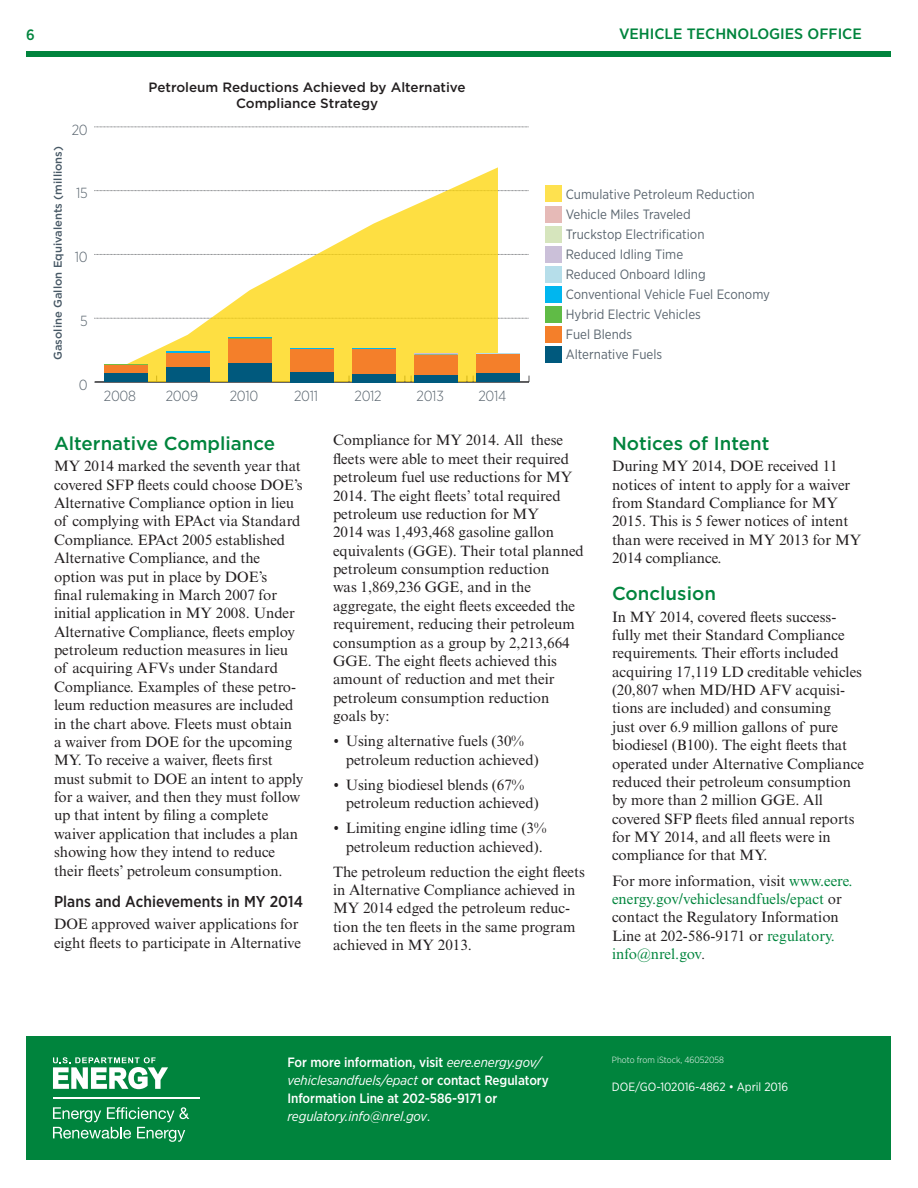
<style>
.page{position:relative;width:918px;height:1188px;background:#fff}
.page>*{position:absolute;margin:0;border:0;box-sizing:border-box;transform-origin:0 0}
.subhead_1{font:500 18.75px "Gotham";color:#00843d}
.subhead_2{font:500 15.75px "Gotham Narrow";letter-spacing:.005em;color:#231f20}
.body_text{font:15px/18.3px "Times New Roman MT Std";color:#231f20}
.t1{font:500 15px "Gotham Narrow";color:#00843d;scale:1.1 1}
.t2{font:500 15px "Gotham Narrow";color:#00843d}
.t3{font:300 14.7px "Gotham Narrow";letter-spacing:-.02em;color:#5b6670}
.t4{font:13.5px/20px "Gotham Narrow";color:#5b6670}
.t5{font:500 13.5px/18px "Gotham Narrow";letter-spacing:-.005em;color:#fff}
.t6{font:500 13.5px/16.2px "Gotham";color:#231f20;text-align:center}
.t7{font:12px "Gotham Narrow";letter-spacing:-.005em;color:#fff}
.t8{font:500 11.25px "Gotham";color:#475865}
.photo_credit{font:300 9px "Gotham Narrow";color:#fff}
.s1{font-family:"Gotham Narrow";font-weight:500;font-size:14.25px}
.s2{color:#00853d}
.s3{font-style:italic}
.s4{font-weight:400;font-style:italic}
.s5{font-weight:400}
</style>
<div class="page">
<hr style="left:95px;top:381px;width:434px;height:2px;background:#231f20">
<svg style="left:95px;top:318px;width:434px;height:1px"></svg>
<svg style="left:95px;top:254px;width:434px;height:1px"></svg>
<svg style="left:95px;top:190px;width:434px;height:1px"></svg>
<svg style="left:95px;top:127px;width:434px;height:1px"></svg>
<svg style="left:126px;top:167px;width:372px;height:215px;fill:#fedf42"></svg>
<svg style="left:405px;top:376px;width:7px;height:6px"></svg>
<svg style="left:467px;top:376px;width:7px;height:6px"></svg>
<hr style="left:476px;top:353px;width:44px;height:1px;background:#b6deea">
<hr style="left:414px;top:354px;width:44px;height:1px;background:#cbc0d9">
<hr style="left:228px;top:337px;width:43px;height:1px;background:#e6bab7">
<hr style="left:352px;top:348px;width:44px;height:1px;background:#00b6ef">
<hr style="left:290px;top:348px;width:44px;height:1px;background:#00b6ef">
<hr style="left:166px;top:351px;width:43px;height:2px;background:#00b6ef">
<hr style="left:352px;top:349px;width:44px;height:1px;background:#76bd42">
<hr style="left:228px;top:338px;width:43px;height:1px;background:#76bd42">
<hr style="left:104px;top:364px;width:43px;height:1px;background:#76bd42">
<div style="left:476px;top:354px;width:44px;height:19px;background:#f47f2a"></div>
<div style="left:414px;top:355px;width:44px;height:20px;background:#f47f2a"></div>
<div style="left:352px;top:350px;width:44px;height:24px;background:#f47f2a"></div>
<div style="left:290px;top:349px;width:44px;height:23px;background:#f47f2a"></div>
<div style="left:228px;top:339px;width:43px;height:25px;background:#f47f2a"></div>
<div style="left:166px;top:353px;width:43px;height:14px;background:#f47f2a"></div>
<div style="left:104px;top:365px;width:43px;height:8px;background:#f47f2a"></div>
<div style="left:476px;top:373px;width:44px;height:9px;background:#00597d"></div>
<div style="left:414px;top:375px;width:44px;height:7px;background:#00597d"></div>
<div style="left:352px;top:374px;width:44px;height:8px;background:#00597d"></div>
<div style="left:290px;top:372px;width:44px;height:10px;background:#00597d"></div>
<div style="left:228px;top:364px;width:43px;height:18px;background:#00597d"></div>
<div style="left:166px;top:367px;width:43px;height:15px;background:#00597d"></div>
<div style="left:104px;top:373px;width:43px;height:9px;background:#00597d"></div>
<div style="left:546px;top:186px;width:16px;height:16px;background:#fee14f"></div>
<div style="left:546px;top:206px;width:16px;height:17px;background:#e6bab7"></div>
<div style="left:546px;top:226px;width:16px;height:16px;background:#d6e5bd"></div>
<div style="left:546px;top:246px;width:16px;height:17px;background:#cbc0d9"></div>
<div style="left:546px;top:266px;width:16px;height:17px;background:#b6deea"></div>
<div style="left:546px;top:286px;width:16px;height:17px;background:#00b6ef"></div>
<div style="left:546px;top:306px;width:16px;height:17px;background:#60bb46"></div>
<div style="left:546px;top:326px;width:16px;height:17px;background:#f47f2a"></div>
<div style="left:546px;top:346px;width:16px;height:17px;background:#00597d"></div>
<div style="left:26px;top:51px;width:864px;height:6px;background:#00843d"></div>
<div style="left:27px;top:1037px;width:864px;height:123px;background:#00843d"></div>
<svg style="left:53px;top:1057px;width:115px;height:32px"></svg>
<hr style="left:53px;top:1097px;width:147px;height:2px;background:#fff">
<svg style="left:53px;top:1107px;width:136px;height:35px"></svg>
<p class="t2" style="left:26px;top:25px;width:10px">6</p>
<p class="t1" style="left:619px;top:24px;width:222px">VEHICLE TECHNOLOGIES OFFICE</p>
<p class="t8" style="left:51px;top:360px;width:215px;rotate:-90deg">Gasoline Gallon Equivalents (millions)</p>
<p class="t3" style="left:72px;top:120px;width:18px">20</p>
<p class="t3" style="left:76px;top:184px;width:13px">15</p>
<p class="t3" style="left:75px;top:248px;width:14px">10</p>
<p class="t3" style="left:80px;top:312px;width:9px">5</p>
<p class="t3" style="left:79px;top:375px;width:10px">0</p>
<p class="t6" style="left:148px;top:79px;width:319px">Petroleum Reductions Achieved by Alternative<br>Compliance Strategy</p>
<p class="t3" style="left:104px;top:387px;width:34px">2008</p>
<p class="t3" style="left:166px;top:387px;width:34px">2009</p>
<p class="t3" style="left:230px;top:387px;width:30px">2010</p>
<p class="t3" style="left:294px;top:387px;width:26px">2011</p>
<p class="t3" style="left:355px;top:387px;width:29px">2012</p>
<p class="t3" style="left:417px;top:387px;width:29px">2013</p>
<p class="t3" style="left:478px;top:387px;width:29px">2014</p>
<p class="t4" style="left:566px;top:184px;width:206px">Cumulative Petroleum Reduction<br>Vehicle Miles Traveled<br>Truckstop Electrification<br>Reduced Idling Time<br>Reduced Onboard Idling<br>Conventional Vehicle Fuel Economy<br>Hybrid Electric Vehicles<br>Fuel Blends<br>Alternative Fuels</p>
<p class="subhead_1" style="left:54px;top:431px;width:223px">Alternative Compliance</p>
<p class="body_text" style="left:54px;top:457px;width:251px">MY 2014 marked the seventh year that covered SFP fleets could choose DOE’s Alternative Compliance option in lieu of complying with EPAct via Standard Compliance. EPAct 2005 established Alternative Compliance, and the option was put in place by DOE’s<br>final rulemaking in March 2007 for initial application in MY 2008. Under Alternative Compliance, fleets employ petroleum reduction measures in lieu of acquiring AFVs under Standard Compliance. Examples of these petro&shy;leum reduction measures are included in the chart above. Fleets must obtain a waiver from DOE for the upcoming MY. To receive a waiver, fleets first must submit to DOE an intent to apply for a waiver, and then they must follow up that intent by filing a complete waiver application that includes a plan showing how they intend to reduce their fleets’ petroleum consumption.</p>
<p class="subhead_2" style="left:54px;top:892px;width:251px">Plans and Achievements in MY 2014</p>
<p class="body_text" style="left:54px;top:915px;width:249px">DOE approved waiver applications for eight fleets to participate in Alternative</p>
<p class="body_text" style="left:333px;top:431px;width:252px">Compliance for MY 2014. All these fleets were able to meet their required petroleum fuel use reductions for MY 2014. The eight fleets’ total required petroleum use reduction for MY<br>2014 was 1,493,468 gasoline gallon equivalents (GGE). Their total planned petroleum consumption reduction<br>was 1,869,236 GGE, and in the aggregate, the eight fleets exceeded the requirement, reducing their petroleum consumption as a group by 2,213,664<br>GGE. The eight fleets achieved this amount of reduction and met their petroleum consumption reduction goals by:</p>
<p class="body_text" style="left:346px;top:732px;width:194px;text-indent:-13px"><span class="s1">•</span> Using alternative fuels (30% petroleum reduction achieved)</p>
<p class="body_text" style="left:346px;top:775px;width:194px;text-indent:-13px"><span class="s1">•</span> Using biodiesel blends (67% petroleum reduction achieved)</p>
<p class="body_text" style="left:333px;top:819px;width:215px;text-align:right"><span class="s1">•</span> Limiting engine idling time (3% petroleum reduction achieved).</p>
<p class="body_text" style="left:333px;top:862px;width:253px">The petroleum reduction the eight fleets in Alternative Compliance achieved in MY 2014 edged the petroleum reduc&shy;tion the ten fleets in the same program achieved in MY 2013.</p>
<p class="subhead_1" style="left:612px;top:431px;width:159px">Notices of Intent</p>
<p class="body_text" style="left:612px;top:457px;width:251px">During MY 2014, DOE received 11 notices of intent to apply for a waiver from Standard Compliance for MY<br>2015. This is 5 fewer notices of intent than were received in MY 2013 for MY<br>2014 compliance.</p>
<p class="subhead_1" style="left:612px;top:581px;width:105px">Conclusion</p>
<p class="body_text" style="left:612px;top:607px;width:253px">In MY 2014, covered fleets success&shy;fully met their Standard Compliance requirements. Their efforts included acquiring 17,119 LD creditable vehicles (20,807 when MD/HD AFV acquisi&shy;tions are included) and consuming<br>just over 6.9 million gallons of pure biodiesel (B100). The eight fleets that operated under Alternative Compliance reduced their petroleum consumption by more than 2 million GGE. All covered SFP fleets filed annual reports for MY 2014, and all fleets were in compliance for that MY.</p>
<p class="body_text" style="left:612px;top:871px;width:242px">For more information, visit <span class="s2">www.eere. energy.gov/vehiclesandfuels/epact</span> or contact the Regulatory Information Line at 202-586-9171 or <span class="s2">regulatory. info@nrel.gov</span><span class="s3">.</span></p>
<p class="t5" style="left:287px;top:1053px;width:263px">For more information, visit <span class="s4">eere.energy.gov/ vehiclesandfuels/epact</span> or contact Regulatory Information Line at 202-586-9171 or <span class="s4">regulatory.info@nrel.gov</span><span class="s5">.</span></p>
<p class="photo_credit" style="left:612px;top:1055px;width:114px">Photo from iStock, 46052058</p>
<p class="t7" style="left:612px;top:1080px;width:178px">DOE/GO-102016-4862 • April 2016</p>
</div>
